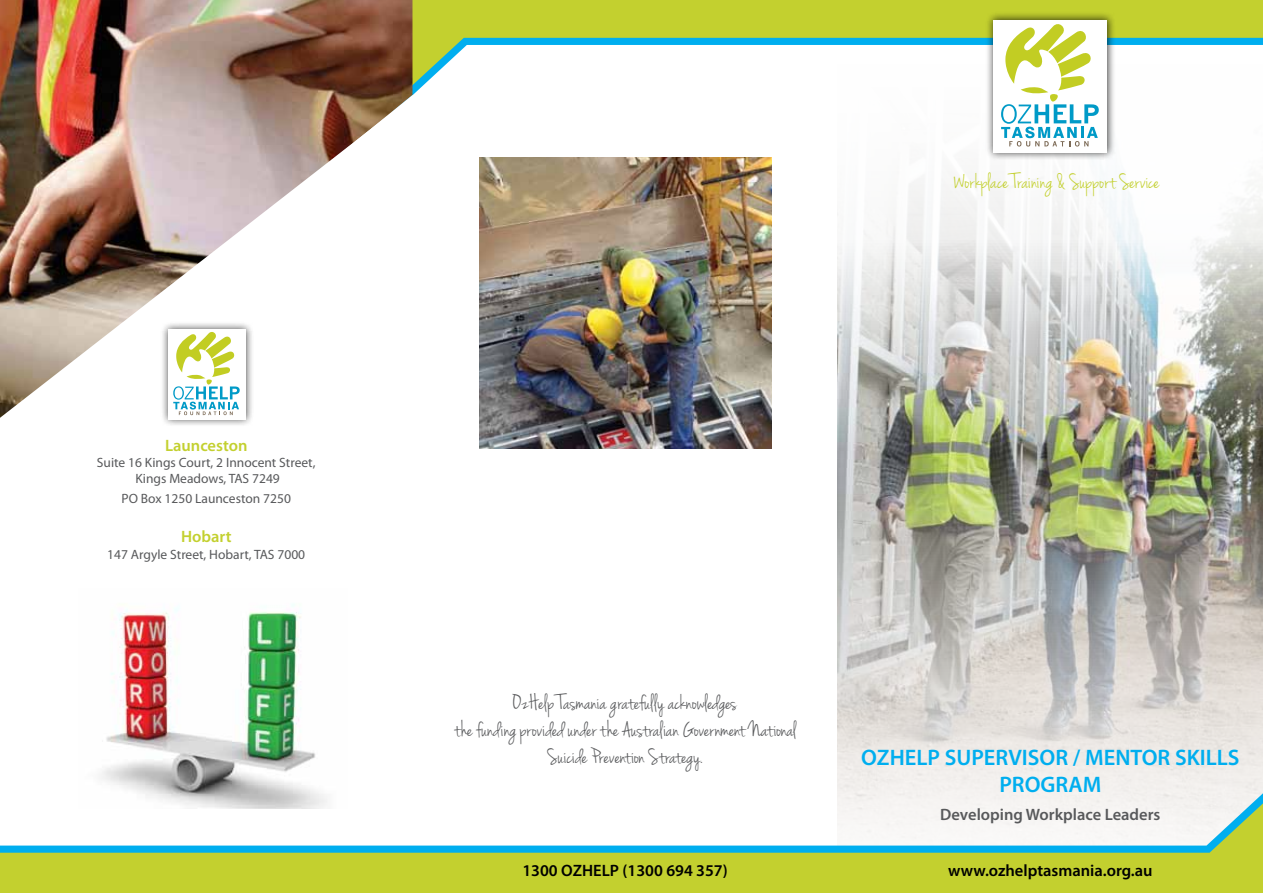
<style>
.page{position:relative;width:1263px;height:893px;background:#fff}
.page>*{position:absolute;margin:0;border:0;box-sizing:border-box;transform-origin:0 0}
.t1{font:22.5px/27px "Jenna Sue";color:#58595b;text-align:center}
.t2{font:600 22.5px/27px "Myriad Pro";color:#00aeef;text-align:center}
.t3{font:22.5px "Jenna Sue";color:#c3d02f}
.t4{font:600 16.5px "Myriad Pro";color:#000}
.t5{font:600 16.5px "Myriad Pro";color:#58595b}
.t6{font:600 16.5px "Myriad Pro";color:#c3d02f}
.t7{font:13.5px/16.2px "Myriad Pro";color:#58595b;text-align:center}
</style>
<div class="page">
<img style="left:0;top:0;width:536px;height:418px">
<img style="left:101px;top:604px;width:217px;height:189px">
<img style="left:838px;top:178px;width:425px;height:615px">
<svg style="left:143px;top:793px;width:1120px;height:10px"></svg>
<svg style="left:0;top:803px;width:1263px;height:90px"></svg>
<div style="left:412px;top:0;width:130px;height:128px;background:#fff"></div>
<svg style="left:412px;top:0;width:851px;height:95px"></svg>
<div style="left:985px;top:12px;width:131px;height:149px;background:#000;opacity:.75"></div>
<div style="left:993px;top:20px;width:114px;height:133px;background:#fff"></div>
<svg style="left:1001px;top:24px;width:98px;height:123px"></svg>
<img style="left:479px;top:158px;width:292px;height:290px">
<img style="left:386px;top:0;width:26px;height:95px">
<div style="left:160px;top:321px;width:94px;height:107px;background:#000;opacity:.75"></div>
<div style="left:168px;top:329px;width:77px;height:90px;background:#fff"></div>
<svg style="left:173px;top:332px;width:67px;height:83px"></svg>
<svg style="left:312px;top:95px;width:127px;height:115px"></svg>
<p class="t6" style="left:165px;top:435px;width:84px">Launceston</p>
<p class="t7" style="left:97px;top:454px;width:220px">Suite 16 Kings Court, 2 Innocent Street,<br>Kings Meadows, TAS 7249</p>
<p class="t7" style="left:122px;top:490px;width:171px">PO Box 1250 Launceston 7250</p>
<p class="t6" style="left:181px;top:526px;width:52px">Hobart</p>
<p class="t7" style="left:107px;top:546px;width:199px">147 Argyle Street, Hobart, TAS 7000</p>
<p class="t3" style="left:954px;top:168px;width:207px">Workplace Training &amp; Support Service</p>
<p class="t1" style="left:454px;top:690px;width:344px">OzHelp Tasmania gratefully acknowledges<br>the funding provided under the Australian Government National<br>Suicide Prevention Strategy.</p>
<p class="t4" style="left:522px;top:859px;width:207px">1300 OZHELP (1300 694 357)</p>
<p class="t2" style="left:861px;top:743px;width:380px">OZHELP SUPERVISOR / MENTOR SKILLS<br>PROGRAM</p>
<p class="t5" style="left:940px;top:804px;width:222px">Developing Workplace Leaders</p>
<p class="t4" style="left:948px;top:859px;width:206px">www.ozhelptasmania.org.au</p>
</div>
